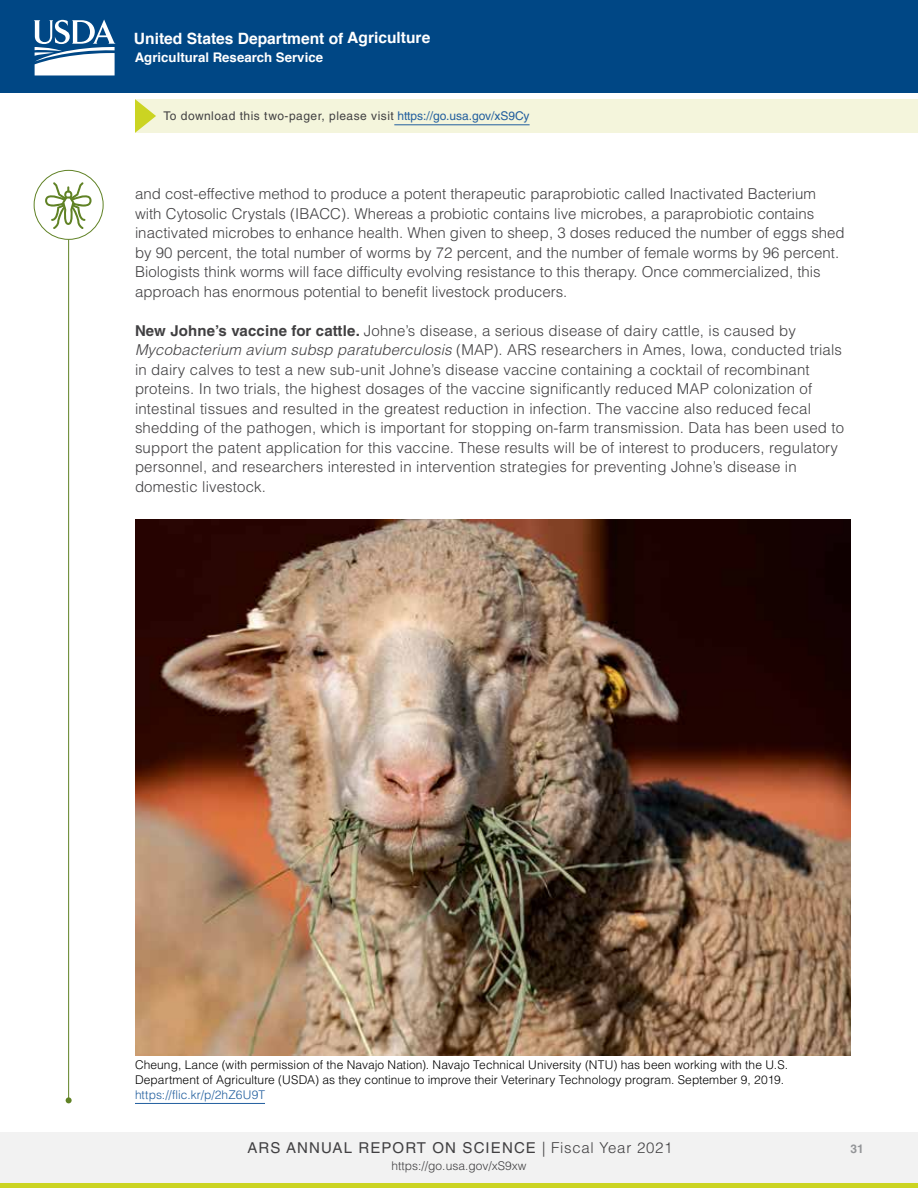
<style>
.page{position:relative;width:918px;height:1188px;background:#fff}
.page>*{position:absolute;margin:0;border:0;box-sizing:border-box;transform-origin:0 0}
.t1{font:700 15.6px "Helvetica";color:#fff}
.Body{font:300 15px/19.5px "Helvetica LT Std";letter-spacing:.01em;color:#414042}
.t2{font:15px "Helvetica LT Std";letter-spacing:.075em;color:#414042}
.t3{font:700 13.2px "Helvetica";color:#fff}
.captions{font:300 12px/15px "Helvetica LT Std";letter-spacing:.005em;color:#000}
.t4{font:12px "Helvetica LT Std";letter-spacing:.04em;color:#414042}
.t5{font:300 12px "Helvetica LT Std";color:#414042}
.t6{font:700 12px "Helvetica LT Std";color:#939598}
.s1{color:#215e9e}
.s2{font-weight:700}
.s3{font-style:italic}
.s4{font-weight:300}
</style>
<div class="page">
<div style="left:0;top:0;width:918px;height:93px;background:#004785"></div>
<div style="left:0;top:1132px;width:918px;height:56px;background:#f2f2f2"></div>
<div style="left:0;top:1183px;width:918px;height:5px;background:#cbd422"></div>
<svg style="left:34px;top:19px;width:82px;height:56px"></svg>
<div style="left:135px;top:99px;width:783px;height:34px;background:#f4f5dc"></div>
<svg style="left:135px;top:99px;width:21px;height:34px"></svg>
<hr style="left:68px;top:240px;width:1px;height:860px;background:#608225">
<svg style="left:66px;top:1097px;width:6px;height:6px"></svg>
<div style="left:34px;top:170px;width:70px;height:70px;border:1px solid #608225;border-radius:50%"></div>
<hr style="left:394px;top:125px;width:136px;height:1px;background:#215e9e">
<svg style="left:45px;top:182px;width:47px;height:47px"></svg>
<img style="left:135px;top:519px;width:715px;height:536px">
<hr style="left:135px;top:1103px;width:130px;height:1px;background:#215e9e">
<p class="t1" style="left:134px;top:25px;width:298px">United States Department of Agriculture</p>
<p class="t3" style="left:135px;top:47px;width:190px">Agricultural Research Service</p>
<p class="t4" style="left:164px;top:109px;width:368px">To download this two-pager, please visit <span class="s1">https://go.usa.gov/xS9Cy</span></p>
<p class="Body" style="left:135px;top:184px;width:711px">and cost-effective method to produce a potent therapeutic paraprobiotic called Inactivated Bacterium with Cytosolic Crystals (IBACC). Whereas a probiotic contains live microbes, a paraprobiotic contains inactivated microbes to enhance health. When given to sheep, 3 doses reduced the number of eggs shed by 90 percent, the total number of worms by 72 percent, and the number of female worms by 96 percent.<br>Biologists think worms will face difficulty evolving resistance to this therapy. Once commercialized, this approach has enormous potential to benefit livestock producers.</p>
<p class="Body" style="left:135px;top:321px;width:711px"><span class="s2">New Johne’s vaccine for cattle.</span> Johne’s disease, a serious disease of dairy cattle, is caused by <span class="s3">Mycobacterium avium subsp paratuberculosis</span> (MAP). ARS researchers in Ames, Iowa, conducted trials in dairy calves to test a new sub-unit Johne’s disease vaccine containing a cocktail of recombinant proteins. In two trials, the highest dosages of the vaccine significantly reduced MAP colonization of intestinal tissues and resulted in the greatest reduction in infection. The vaccine also reduced fecal shedding of the pathogen, which is important for stopping on-farm transmission. Data has been used to support the patent application for this vaccine. These results will be of interest to producers, regulatory personnel, and researchers interested in intervention strategies for preventing Johne’s disease in domestic livestock.</p>
<p class="captions" style="left:135px;top:1057px;width:655px">Cheung, Lance (with permission of the Navajo Nation). Navajo Technical University (NTU) has been working with the U.S.<br>Department of Agriculture (USDA) as they continue to improve their Veterinary Technology program. September 9, 2019. <span class="s1">https://flic.kr/p/2hZ6U9T</span></p>
<p class="t2" style="left:248px;top:1139px;width:427px">ARS ANNUAL REPORT ON SCIENCE <span class="s4">| Fiscal Year 2021</span></p>
<p class="t5" style="left:392px;top:1158px;width:136px">https://go.usa.gov/xS9xw</p>
<p class="t6" style="left:850px;top:1142px;width:15px">31</p>
</div>
